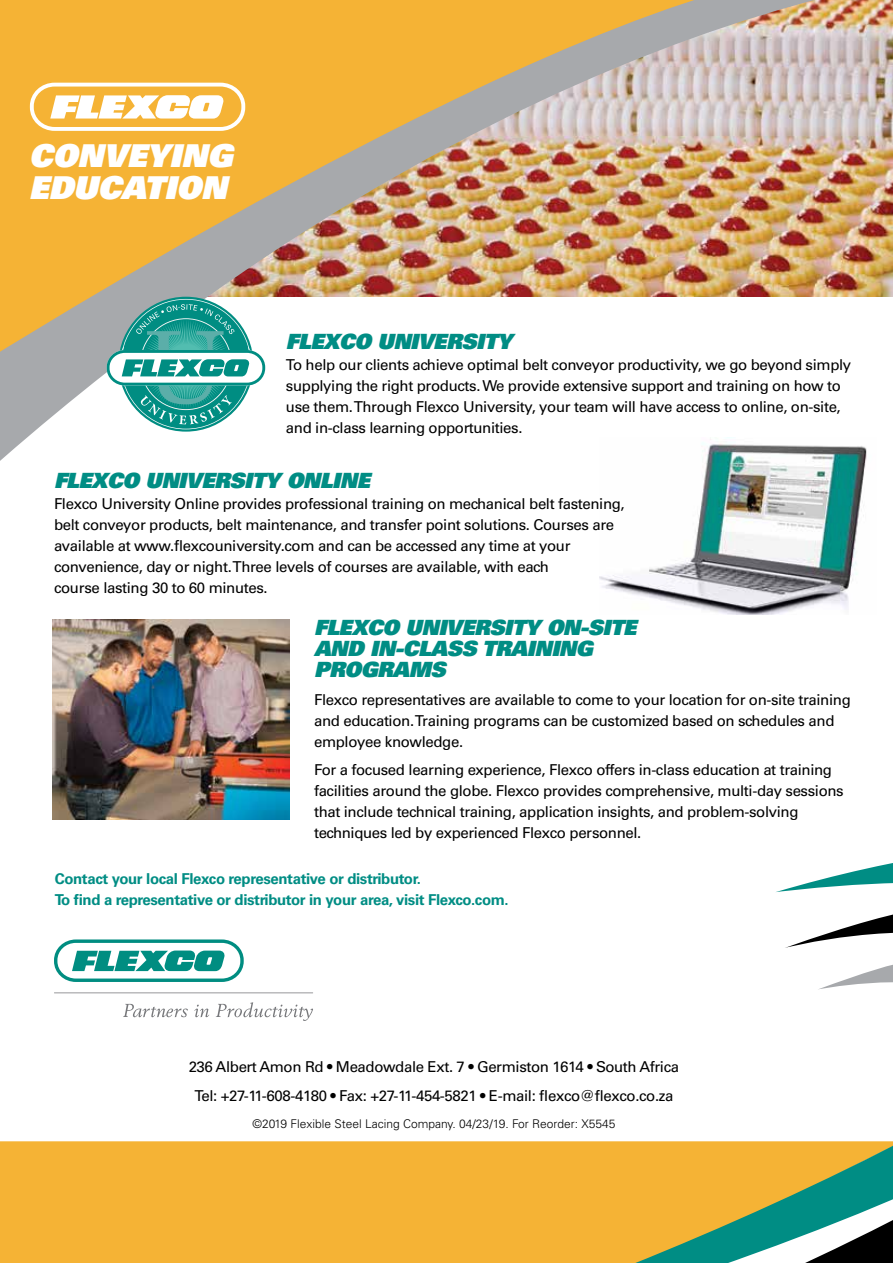
<style>
.page{position:relative;width:893px;height:1263px;background:#fff}
.page>*{position:absolute;margin:0;border:0;box-sizing:border-box;transform-origin:0 0}
.t1{font:31.5px/31.5px "Univers LT Std X Black Obl";letter-spacing:-.01em;color:#fff}
.t2{font:21px/21px "Univers LT Std X Black Obl";letter-spacing:-.025em;color:#008d84}
.t3{font:15px/21px "Univers LT Std";letter-spacing:-.025em;color:#000}
.t4{font:700 15px/21px "Univers LT Std";letter-spacing:-.025em;color:#008d84}
.t5{font:300 12px "Univers LT Std";color:#000}
</style>
<div class="page">
<img style="left:0;top:0;width:893px;height:461px">
<svg style="left:29px;top:82px;width:217px;height:50px"></svg>
<svg style="left:107px;top:299px;width:158px;height:130px"></svg>
<img style="left:599px;top:437px;width:277px;height:177px">
<img style="left:52px;top:619px;width:238px;height:200px">
<svg style="left:54px;top:939px;width:190px;height:43px"></svg>
<svg style="left:123px;top:1004px;width:65px;height:13px"></svg>
<svg style="left:194px;top:1004px;width:15px;height:13px"></svg>
<svg style="left:216px;top:1002px;width:97px;height:19px"></svg>
<hr style="left:54px;top:992px;width:259px;height:1px;background:#77787b">
<div style="left:0;top:1141px;width:554px;height:122px;background:#f5b335"></div>
<svg style="left:808px;top:863px;width:85px;height:20px"></svg>
<svg style="left:554px;top:883px;width:339px;height:380px"></svg>
<h1 class="t1" style="left:29px;top:140px;width:205px">CONVEYING<br>EDUCATION</h1>
<h2 class="t2" style="left:286px;top:331px;width:228px">FLEXCO UNIVERSITY</h2>
<p class="t3" style="left:286px;top:355px;width:567px">To help our clients achieve optimal belt conveyor productivity, we go beyond simply supplying the right products. We provide extensive support and training on how to use them. Through Flexco University, your team will have access to online, on-site, and in-class learning opportunities.</p>
<h2 class="t2" style="left:54px;top:470px;width:317px">FLEXCO UNIVERSITY ONLINE</h2>
<p class="t3" style="left:54px;top:493px;width:572px">Flexco University Online provides professional training on mechanical belt fastening, belt conveyor products, belt maintenance, and transfer point solutions. Courses are available at www.flexcouniversity.com and can be accessed any time at your convenience, day or night. Three levels of courses are available, with each<br>course lasting 30 to 60 minutes.</p>
<h2 class="t2" style="left:314px;top:617px;width:324px">FLEXCO UNIVERSITY ON-SITE<br>AND IN-CLASS TRAINING<br>PROGRAMS</h2>
<p class="t3" style="left:314px;top:689px;width:538px">Flexco representatives are available to come to your location for on-site training and education. Training programs can be customized based on schedules and employee knowledge.</p>
<p class="t3" style="left:314px;top:759px;width:531px">For a focused learning experience, Flexco offers in-class education at training facilities around the globe. Flexco provides comprehensive, multi-day sessions that include technical training, application insights, and problem-solving techniques led by experienced Flexco personnel.</p>
<p class="t4" style="left:55px;top:868px;width:456px">Contact your local Flexco representative or distributor.<br>To find a representative or distributor in your area, visit Flexco.com.</p>
<p class="t3" style="left:189px;top:1053px;width:492px;line-height:28.5px;text-align:center">236 Albert Amon Rd • Meadowdale Ext. 7 • Germiston 1614 • South Africa<br>Tel: +27-11-608-4180 • Fax: +27-11-454-5821 • E-mail: flexco@flexco.co.za</p>
<p class="t5" style="left:252px;top:1117px;width:364px">©2019 Flexible Steel Lacing Company. 04/23/19. For Reorder: X5545</p>
</div>
